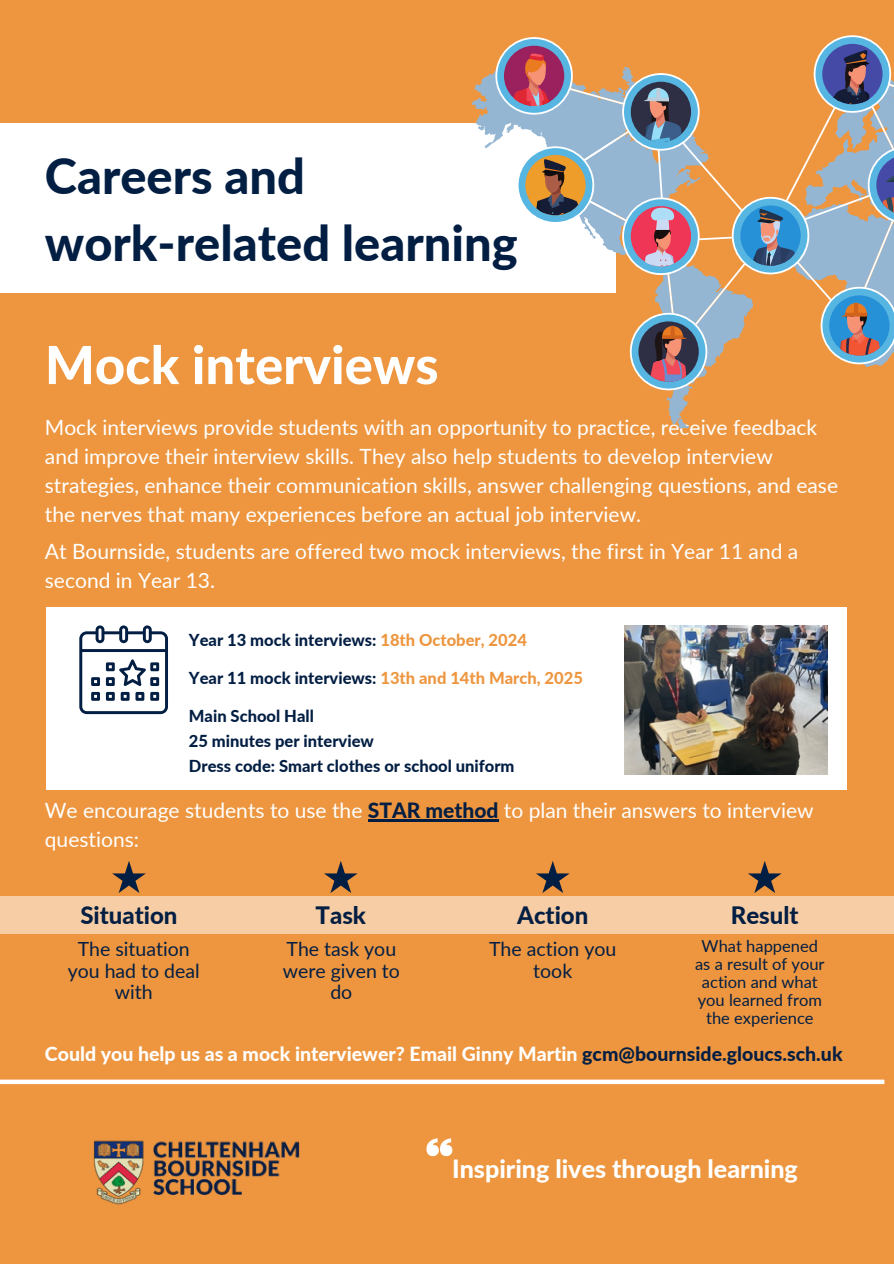
<style>
.page{position:relative;width:894px;height:1264px;background:#fff}
.page>*{position:absolute;margin:0;border:0;box-sizing:border-box;transform-origin:0 0}
.t1{font:800 52.5px "Lato";color:#fff}
.t2{font:800 48.75px/67.9px "Lato";color:#031e43}
.t3{font:800 25.05px "Lato";color:#fff}
.t4{font:800 24px "Lato";color:#031e43}
.t5{font:21px/29px "Lato";color:#fff}
.t6{font:800 19.5px "Lato";color:#fff}
.t7{font:19.5px/21.3px "Lato";color:#031e43;text-align:center}
.t8{font:800 16.5px/24.8px "Lato";color:#031e43}
.t9{font:16.5px/18px "Lato";color:#031e43;text-align:center}
.s1{color:#ed963f}
.s2{font-weight:800;color:#031e43}
.s3{color:#031e43}
</style>
<div class="page">
<div style="left:0;top:0;width:893px;height:1263px;background:#ed963f"></div>
<div style="left:0;top:1079px;width:884px;height:5px;background:#fff"></div>
<div style="left:0;top:123px;width:615px;height:170px;background:#fff"></div>
<hr style="left:368px;top:820px;width:130px;height:2px;background:#031e43">
<svg style="left:471px;top:71px;width:219px;height:357px"></svg>
<svg style="left:537px;top:68px;width:85px;height:282px"></svg>
<svg style="left:495px;top:37px;width:77px;height:78px;background:#a67c90"></svg>
<svg style="left:516px;top:146px;width:78px;height:78px"></svg>
<svg style="left:622px;top:35px;width:271px;height:355px"></svg>
<svg style="left:426px;top:1138px;width:26px;height:18px"></svg>
<img style="left:93px;top:1140px;width:207px;height:65px">
<div style="left:47px;top:607px;width:799px;height:183px;background:#fff"></div>
<svg style="left:79px;top:625px;width:89px;height:89px"></svg>
<img style="left:624px;top:625px;width:202px;height:149px">
<div style="left:0;top:896px;width:893px;height:38px;background:#f6cda4"></div>
<svg style="left:112px;top:861px;width:34px;height:32px"></svg>
<svg style="left:324px;top:861px;width:33px;height:32px"></svg>
<svg style="left:536px;top:861px;width:33px;height:32px"></svg>
<svg style="left:748px;top:861px;width:33px;height:32px"></svg>
<h3 class="t2" style="left:45px;top:141px;width:474px">Careers and work-related learning</h3>
<p class="t1" style="left:45px;top:332px;width:395px">Mock interviews</p>
<p class="t5" style="left:45px;top:412px;width:794px">Mock interviews provide students with an opportunity to practice, receive feedback and improve their interview skills. They also help students to develop interview strategies, enhance their communication skills, answer challenging questions, and ease the nerves that many experiences before an actual job interview.</p>
<h1 class="t5" style="left:45px;top:536px;width:754px">At Bournside, students are offered two mock interviews, the first in Year 11 and a second in Year 13.</h1>
<h4 class="t8" style="left:189px;top:627px;width:339px">Year 13 mock interviews: <span class="s1">18th October, 2024</span></h4>
<p class="t8" style="left:189px;top:665px;width:395px">Year 11 mock interviews: <span class="s1">13th and 14th March, 2025</span></p>
<h4 class="t8" style="left:189px;top:703px;width:327px">Main School Hall<br>25 minutes per interview<br>Dress code: Smart clothes or school uniform</h4>
<h1 class="t5" style="left:45px;top:795px;width:770px">We encourage students to use the <span class="s2">STAR method</span> to plan their answers to interview questions:</h1>
<p class="t4" style="left:80px;top:900px;width:99px">Situation</p>
<h4 class="t4" style="left:315px;top:900px;width:52px">Task</h4>
<p class="t4" style="left:517px;top:900px;width:73px">Action</p>
<p class="t4" style="left:730px;top:900px;width:69px">Result</p>
<p class="t7" style="left:68px;top:938px;width:133px">The situation you had to deal with</p>
<h5 class="t7" style="left:283px;top:938px;width:119px">The task you were given to do</h5>
<h5 class="t7" style="left:489px;top:938px;width:129px">The action you took</h5>
<h5 class="t9" style="left:695px;top:936px;width:131px">What happened as a result of your action and what you learned from the experience</h5>
<h4 class="t6" style="left:45px;top:1041px;width:799px">Could you help us as a mock interviewer? Email Ginny Martin <span class="s3">gcm@bournside.gloucs.sch.uk</span></h4>
<p class="t3" style="left:452px;top:1152px;width:347px">Inspiring lives through learning</p>
</div>
